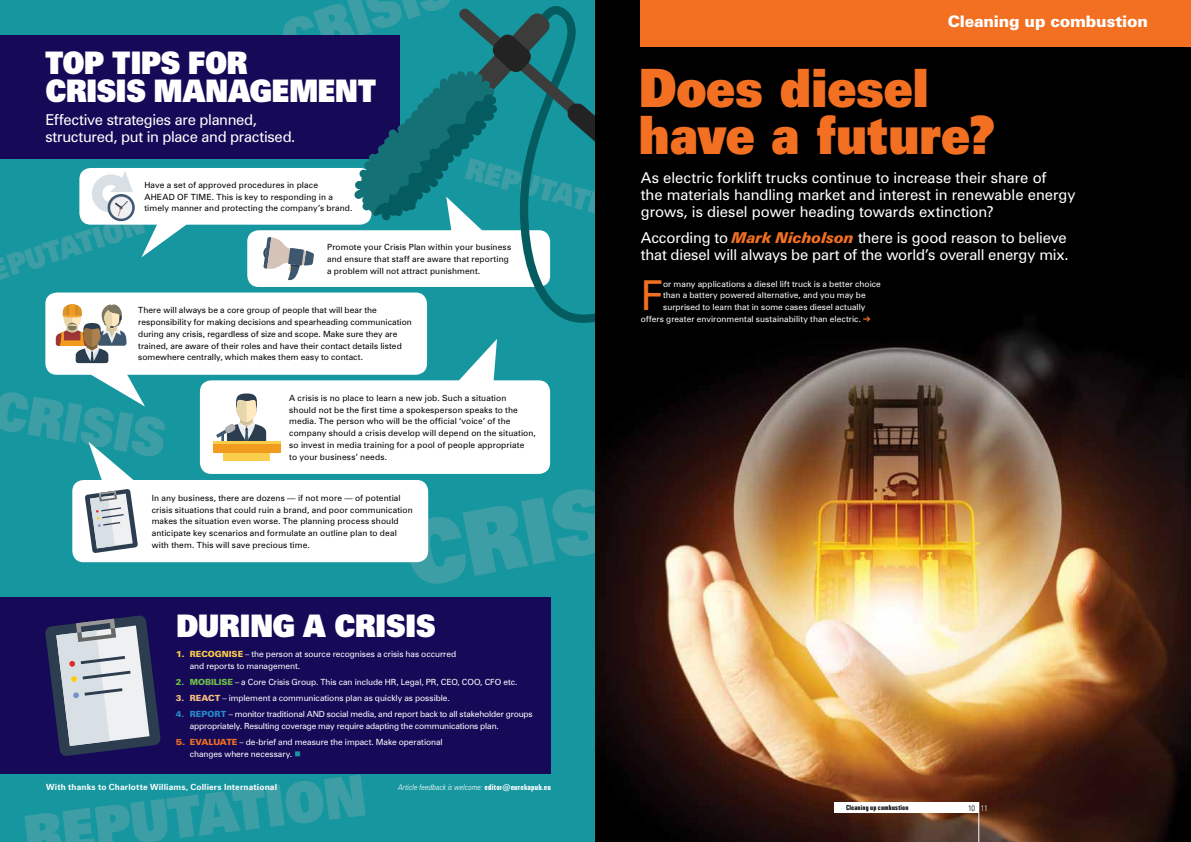
<style>
.page{position:relative;width:1191px;height:842px;background:#fff}
.page>*{position:absolute;margin:0;border:0;box-sizing:border-box;transform-origin:0 0}
.t1{font:900 89.4px "Zurich BT";color:#3e9ea6;scale:.9 1}
.t2{font:900 57px "Zurich BT";color:#3e9ea6;scale:.9 1}
.t3{font:900 53.3px "Zurich BT";color:#3e9ea6;scale:.9 1}
.t4{font:900 53px/47px "Zurich BT";letter-spacing:-.025em;color:#f36f21;scale:.9 1}
.t5{font:41.3px "Zurich BT";color:#f36f21}
.t6{font:900 31.1px/28px "Zurich BT";letter-spacing:-.04em;color:#fff;scale:.9 1}
.t7{font:900 29.4px "Zurich BT";color:#3e9ea6;scale:.9 1}
.t8{font:900 16px "Zurich BT";letter-spacing:-.01em;color:#fff}
.t9{font:15px/17px "Zurich BT";letter-spacing:-.005em;color:#fff}
.t10{font:8.5px/11.8px "Zurich BT";letter-spacing:.015em;color:#000}
.t11{font:8.5px/11.8px "Zurich BT";letter-spacing:-.005em;color:#fff}
.t12{font:700 8.5px "Zurich BT";letter-spacing:.015em;color:#fff}
.t13{font:italic 300 condensed 8px "Zurich BT";letter-spacing:.015em;color:#fff}
.t14{font:300 condensed 8px "Zurich BT";color:#000}
.t15{font:700 extra-condensed 7px "Zurich BT";letter-spacing:.025em;color:#000}
.s1{font-weight:900;font-style:italic;color:#f36f21}
.s2{color:#f36f21}
.s3{font-weight:900;font-stretch:expanded;color:#facd4c}
.s4{font-weight:900;color:#facd4c}
.s5{font-weight:900;color:#6ebe48}
.s6{font-weight:900;color:#fcc083}
.s7{font-weight:900;color:#278aca}
.s8{font-weight:900;font-stretch:expanded;color:#f36f21}
.s9{font-weight:900;color:#f36f21}
.s10{color:#16969f}
.s11{font-weight:700;font-style:normal;font-stretch:extra-condensed}
.s12{color:#fff}
</style>
<div class="page">
<div style="left:0;top:0;width:595px;height:842px;background:#16969f"></div>
<div style="left:79px;top:168px;width:292px;height:57px;background:#fff;border-radius:11px"></div>
<div style="left:0;top:35px;width:399px;height:123px;background:#150958"></div>
<div style="left:247px;top:230px;width:303px;height:57px;background:#fff;border-radius:11px"></div>
<svg style="left:141px;top:224px;width:54px;height:33px"></svg>
<svg style="left:354px;top:6px;width:241px;height:318px"></svg>
<svg style="left:459px;top:339px;width:38px;height:41px"></svg>
<img style="left:595px;top:0;width:596px;height:842px">
<hr style="left:978px;top:802px;width:1px;height:40px;background:#fff">
<div style="left:834px;top:802px;width:144px;height:11px;background:#fff"></div>
<div style="left:641px;top:0;width:550px;height:47px;background:#f36f21"></div>
<div style="left:45px;top:293px;width:382px;height:82px;background:#fff;border-radius:11px"></div>
<div style="left:200px;top:380px;width:350px;height:94px;background:#fff;border-radius:11px"></div>
<div style="left:72px;top:480px;width:356px;height:82px;background:#fff;border-radius:11px"></div>
<svg style="left:85px;top:374px;width:60px;height:32px"></svg>
<svg style="left:88px;top:442px;width:46px;height:38px"></svg>
<svg style="left:263px;top:237px;width:51px;height:44px"></svg>
<div style="left:223px;top:449px;width:47px;height:12px;background:#facd4c"></div>
<svg style="left:216px;top:393px;width:50px;height:49px"></svg>
<div style="left:213px;top:443px;width:67px;height:9px;background:#f19c1f"></div>
<hr style="left:213px;top:442px;width:67px;height:2px;background:#facd4c">
<svg style="left:85px;top:489px;width:53px;height:64px"></svg>
<svg style="left:56px;top:304px;width:71px;height:59px"></svg>
<svg style="left:92px;top:171px;width:43px;height:50px"></svg>
<div style="left:0;top:598px;width:550px;height:176px;background:#150958"></div>
<svg style="left:45px;top:615px;width:116px;height:141px"></svg>
<h3 class="t3" style="left:273px;top:12px;width:139px;rotate:-19deg">CRIS</h3>
<h3 class="t8" style="left:947px;top:12px;width:202px">Cleaning up combustion</h3>
<h3 class="t6" style="left:45px;top:49px;width:369px">TOP TIPS FOR<br>CRISIS MANAGEMENT</h3>
<h3 class="t9" style="left:45px;top:111px;width:252px">Effective strategies are planned, structured, put in place and practised.</h3>
<p class="t10" style="left:144px;top:179px;width:209px">Have a set of approved procedures in place<br>AHEAD OF TIME. This is key to responding in a timely manner and protecting the company’s brand.</p>
<p class="t10" style="left:327px;top:241px;width:186px">Promote your Crisis Plan within your business and ensure that staff are aware that reporting a problem will not attract punishment.</p>
<p class="t10" style="left:138px;top:304px;width:275px">There will always be a core group of people that will bear the responsibility for making decisions and spearheading communication during any crisis, regardless of size and scope. Make sure they are trained, are aware of their roles and have their contact details listed somewhere centrally, which makes them easy to contact.</p>
<p class="t10" style="left:289px;top:392px;width:248px">A crisis is no place to learn a new job. Such a situation<br>should not be the first time a spokesperson speaks to the media. The person who will be the official ‘voice’ of the company should a crisis develop will depend on the situation, so invest in media training for a pool of people appropriate<br>to your business’ needs.</p>
<p class="t10" style="left:152px;top:492px;width:262px">In any business, there are dozens — if not more — of potential crisis situations that could ruin a brand, and poor communication makes the situation even worse. The planning process should anticipate key scenarios and formulate an outline plan to deal with them. This will save precious time.</p>
<h3 class="t4" style="left:638px;top:64px;width:399px">Does diesel have a future?</h3>
<h3 class="t7" style="left:470px;top:151px;width:202px;rotate:15deg">REPUTATION</h3>
<h3 class="t9" style="left:641px;top:169px;width:436px">As electric forklift trucks continue to increase their share of<br>the materials handling market and interest in renewable energy grows, is diesel power heading towards extinction?</h3>
<h3 class="t9" style="left:641px;top:229px;width:429px">According to <span class="s1">Mark Nicholson</span> there is good reason to believe that diesel will always be part of the world’s overall energy mix.</h3>
<h3 class="t7" style="left:-14px;top:255px;width:180px;rotate:-18deg">EPUTATION</h3>
<h3 class="t5" style="left:641px;top:270px;width:24px">F</h3>
<p class="t11" style="left:663px;top:278px;width:219px">or many applications a diesel lift truck is a better choice</p>
<p class="t11" style="left:663px;top:289px;width:204px">than a battery powered alternative, and you may be</p>
<p class="t11" style="left:663px;top:301px;width:204px">surprised to learn that in some cases diesel actually</p>
<p class="t11" style="left:641px;top:313px;width:231px">offers greater environmental sustainability than electric. <span class="s2">➔</span></p>
<h3 class="t3" style="left:-1px;top:377px;width:197px;rotate:10deg">CRISIS</h3>
<h1 class="t1" style="left:396px;top:504px;width:327px;rotate:-11deg">CRISIS</h1>
<h3 class="t6" style="left:176px;top:611px;width:291px">DURING A CRISIS</h3>
<p class="t11" style="left:190px;top:648px;width:268px;text-indent:-14px"><span class="s3">1.</span> <span class="s4">RECOGNISE</span> – the person at source recognises a crisis has occurred and reports to management.</p>
<p class="t11" style="left:176px;top:676px;width:343px"><span class="s5">2. MOBILISE</span> – a Core Crisis Group. This can include HR, Legal, PR, CEO, COO, CFO etc.</p>
<p class="t11" style="left:176px;top:692px;width:275px"><span class="s6">3. REACT</span> – implement a communications plan as quickly as possible.</p>
<p class="t11" style="left:190px;top:708px;width:344px;text-indent:-14px"><span class="s7">4. REPORT</span> – monitor traditional AND social media, and report back to all stakeholder groups appropriately. Resulting coverage may require adapting the communications plan.</p>
<p class="t11" style="left:190px;top:736px;width:254px;text-indent:-14px"><span class="s8">5.</span> <span class="s9">EVALUATE</span> – de-brief and measure the impact. Make operational changes where necessary. <span class="s10">■</span></p>
<p class="t12" style="left:46px;top:782px;width:232px">With thanks to Charlotte Williams, Colliers International</p>
<p class="t13" style="left:398px;top:782px;width:154px">Article feedback is welcome: <span class="s11">editor@eurekapub.eu</span></p>
<h2 class="t2" style="left:19px;top:802px;width:386px;rotate:-7deg">REPUTATION</h2>
<p class="t15" style="left:846px;top:804px;width:64px">Cleaning up combustion</p>
<p class="t14" style="left:968px;top:803px;width:21px">10 <span class="s12">11</span></p>
</div>
